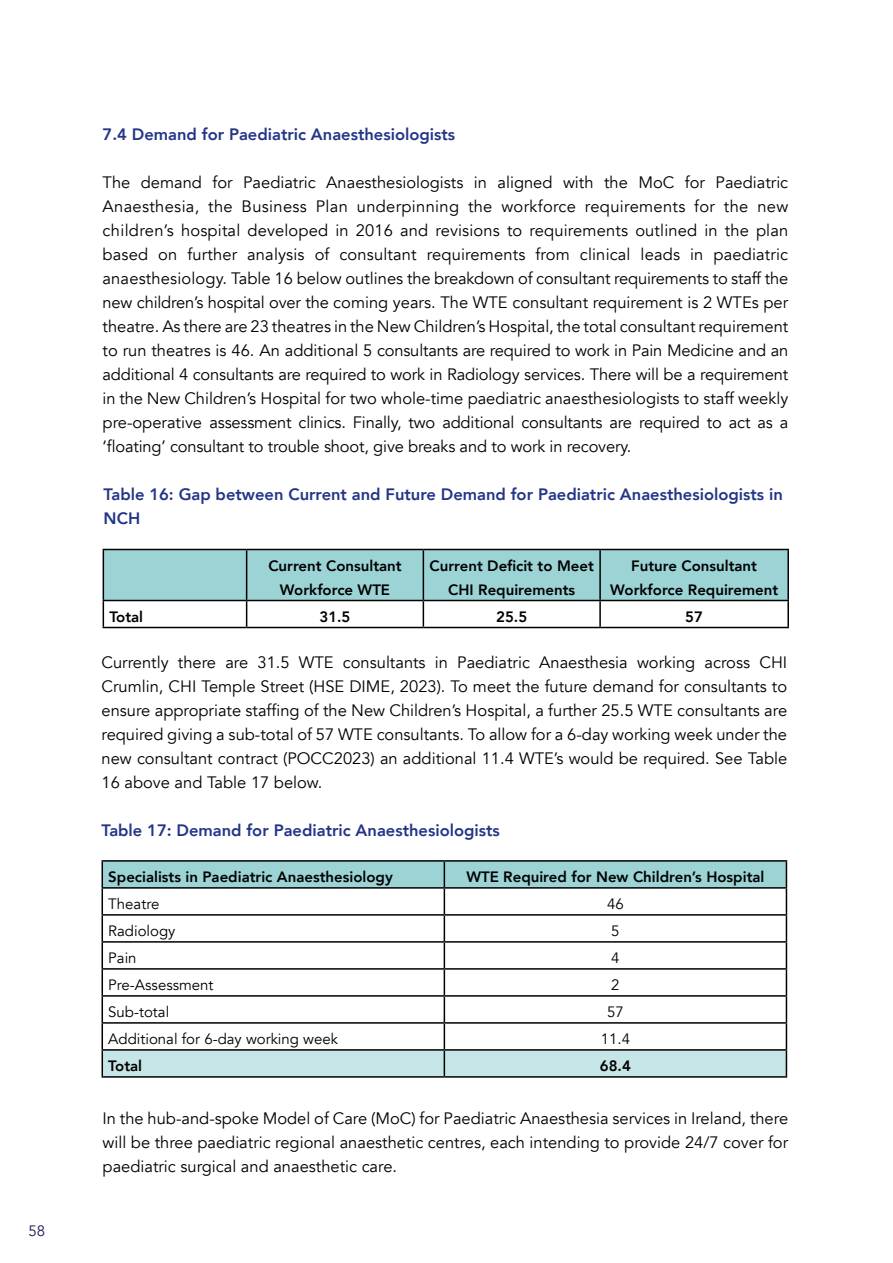
<style>
.page{position:relative;width:893px;height:1263px;background:#fff}
.page>*{position:absolute;margin:0;border:0;box-sizing:border-box;transform-origin:0 0}
.t1{font:16.5px/24px "Avenir";color:#000;text-align:justify}
.t2{font:800 16.5px/24px "Avenir";color:#243588}
.t3{font:800 15px/24px "Avenir";color:#000;text-align:center}
.t4{font:15px "Avenir";color:#000}
.t5{font:15px "Avenir";color:#211858}
</style>
<div class="page">
<hr style="left:102px;top:860px;width:342px;height:2px;background:#000">
<hr style="left:444px;top:860px;width:343px;height:2px;background:#000">
<svg style="left:102px;top:861px;width:685px;height:215px"></svg>
<hr style="left:102px;top:1076px;width:342px;height:2px;background:#000">
<hr style="left:444px;top:1076px;width:343px;height:2px;background:#000">
<hr style="left:600px;top:549px;width:189px;height:1px;background:#000">
<hr style="left:787px;top:550px;width:2px;height:50px;background:#000">
<svg style="left:103px;top:549px;width:685px;height:78px"></svg>
<hr style="left:600px;top:600px;width:189px;height:1px;background:#000">
<hr style="left:599px;top:601px;width:2px;height:26px;background:#000">
<hr style="left:787px;top:601px;width:2px;height:26px;background:#000">
<hr style="left:103px;top:627px;width:144px;height:1px;background:#000">
<hr style="left:247px;top:627px;width:176px;height:1px;background:#000">
<hr style="left:423px;top:627px;width:177px;height:1px;background:#000">
<hr style="left:600px;top:627px;width:189px;height:1px;background:#000">
<p class="t5" style="left:29px;top:1221px;width:18px">58</p>
<p class="t2" style="left:103px;top:122px;width:354px">7.4 Demand for Paediatric Anaesthesiologists</p>
<p class="t1" style="left:103px;top:171px;width:687px">The demand for Paediatric Anaesthesiologists in aligned with the MoC for Paediatric Anaesthesia, the Business Plan underpinning the workforce requirements for the new children’s hospital developed in 2016 and revisions to requirements outlined in the plan based on further analysis of consultant requirements from clinical leads in paediatric anaesthesiology. Table 16 below outlines the breakdown of consultant requirements to staff the new children’s hospital over the coming years. The WTE consultant requirement is 2 WTEs per theatre. As there are 23 theatres in the New Children’s Hospital, the total consultant requirement to run theatres is 46. An additional 5 consultants are required to work in Pain Medicine and an additional 4 consultants are required to work in Radiology services. There will be a requirement in the New Children’s Hospital for two whole-time paediatric anaesthesiologists to staff weekly pre-operative assessment clinics. Finally, two additional consultants are required to act as a ‘floating’ consultant to trouble shoot, give breaks and to work in recovery.</p>
<p class="t2" style="left:104px;top:482px;width:681px">Table 16: Gap between Current and Future Demand for Paediatric Anaesthesiologists in<br>NCH</p>
<p class="t3" style="left:268px;top:553px;width:135px">Current Consultant<br>Workforce WTE</p>
<p class="t3" style="left:429px;top:553px;width:166px">Current Deficit to Meet<br>CHI Requirements</p>
<p class="t3" style="left:610px;top:553px;width:170px">Future Consultant<br>Workforce Requirement</p>
<p class="t3" style="left:109px;top:604px;width:35px">Total</p>
<p class="t3" style="left:319px;top:604px;width:33px">31.5</p>
<p class="t3" style="left:496px;top:604px;width:33px">25.5</p>
<p class="t3" style="left:685px;top:604px;width:19px">57</p>
<p class="t1" style="left:102px;top:651px;width:687px">Currently there are 31.5 WTE consultants in Paediatric Anaesthesia working across CHI Crumlin, CHI Temple Street (HSE DIME, 2023). To meet the future demand for consultants to ensure appropriate staffing of the New Children’s Hospital, a further 25.5 WTE consultants are required giving a sub-total of 57 WTE consultants. To allow for a 6-day working week under the new consultant contract (POCC2023) an additional 11.4 WTE’s would be required. See Table 16 above and Table 17 below.</p>
<p class="t2" style="left:102px;top:818px;width:400px">Table 17: Demand for Paediatric Anaesthesiologists</p>
<p class="t3" style="left:108px;top:865px;width:286px">Specialists in Paediatric Anaesthesiology</p>
<p class="t3" style="left:466px;top:865px;width:300px">WTE Required for New Children’s Hospital</p>
<p class="t4" style="left:108px;top:895px;width:53px">Theatre</p>
<p class="t4" style="left:607px;top:895px;width:18px">46</p>
<p class="t4" style="left:108px;top:922px;width:69px">Radiology</p>
<p class="t4" style="left:611px;top:922px;width:10px">5</p>
<p class="t4" style="left:108px;top:949px;width:30px">Pain</p>
<p class="t4" style="left:611px;top:949px;width:10px">4</p>
<p class="t4" style="left:108px;top:976px;width:107px">Pre-Assessment</p>
<p class="t4" style="left:611px;top:976px;width:10px">2</p>
<p class="t4" style="left:108px;top:1003px;width:63px">Sub-total</p>
<p class="t4" style="left:607px;top:1003px;width:18px">57</p>
<p class="t4" style="left:108px;top:1030px;width:231px">Additional for 6-day working week</p>
<p class="t4" style="left:601px;top:1030px;width:31px">11.4</p>
<p class="t3" style="left:108px;top:1054px;width:35px">Total</p>
<p class="t3" style="left:600px;top:1054px;width:33px">68.4</p>
<p class="t1" style="left:103px;top:1107px;width:687px">In the hub-and-spoke Model of Care (MoC) for Paediatric Anaesthesia services in Ireland, there will be three paediatric regional anaesthetic centres, each intending to provide 24/7 cover for paediatric surgical and anaesthetic care.</p>
</div>
